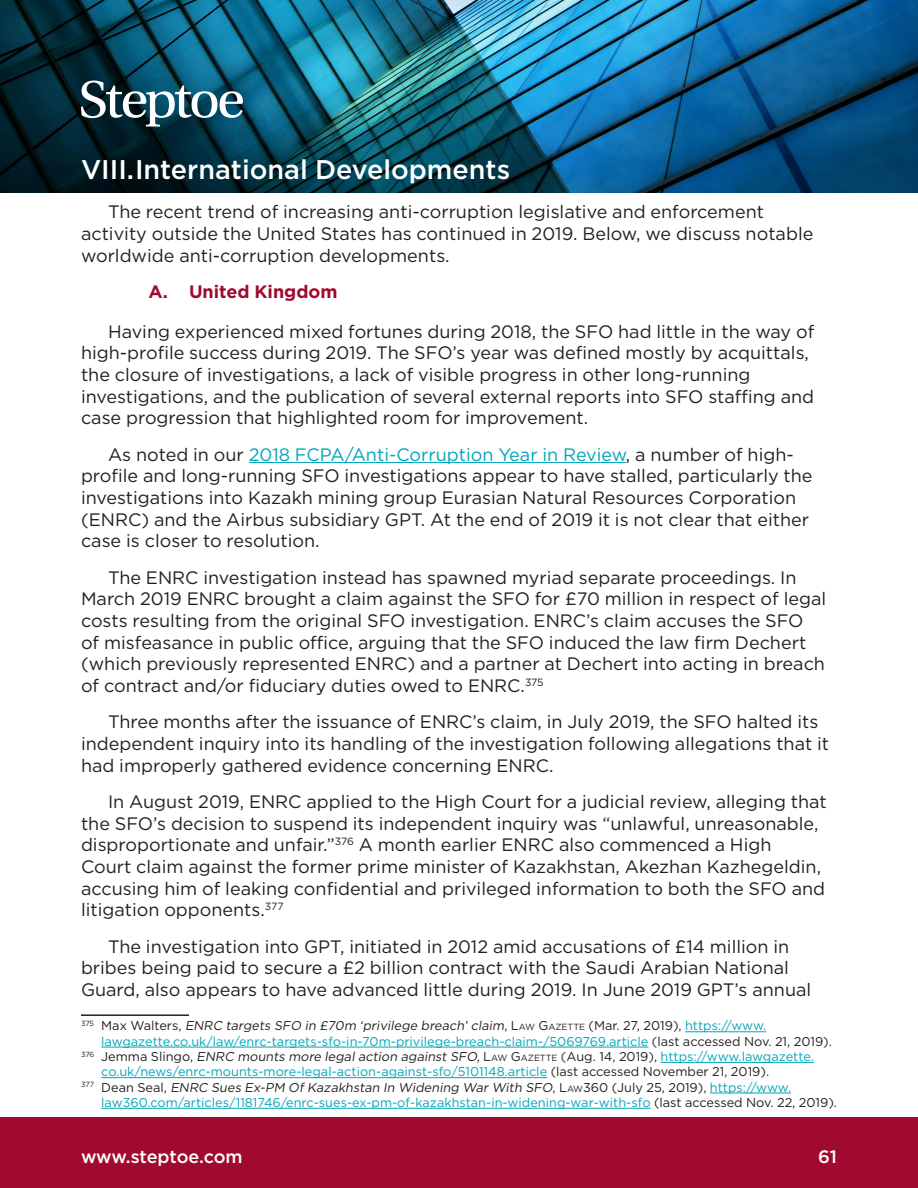
<style>
.page{position:relative;width:918px;height:1188px;background:#fff}
.page>*{position:absolute;margin:0;border:0;box-sizing:border-box;transform-origin:0 0}
.t1{font:500 27px "Gotham";color:#fff}
.Body_Text_First_Inde{font:18px/21.6px "Gotham";color:#231f20}
.t2{font:500 18px "Gotham";letter-spacing:-.01em;color:#fff}
.t3{font:700 18px "Gotham";color:#a00a2f}
.Footnote_text{font:12.75px/15.3px "Gotham";color:#00a6b9}
.s1{color:#00a6b9}
.s2{color:#231f20}
.s3{font-style:italic;color:#231f20}
.s4{font-size:8.85px;color:#231f20}
</style>
<div class="page">
<div style="left:0;top:1118px;width:918px;height:70px;background:#a00a2f"></div>
<img style="left:0;top:0;width:918px;height:192px">
<svg style="left:81px;top:81px;width:162px;height:45px"></svg>
<hr style="left:249px;top:462px;width:377px;height:1px;background:#00a6b9">
<hr style="left:81px;top:1014px;width:108px;height:2px;background:#231f20">
<hr style="left:685px;top:1031px;width:81px;height:1px;background:#00a6b9">
<hr style="left:101px;top:1047px;width:547px;height:1px;background:#00a6b9">
<hr style="left:661px;top:1062px;width:153px;height:1px;background:#00a6b9">
<hr style="left:101px;top:1077px;width:446px;height:1px;background:#00a6b9">
<hr style="left:710px;top:1093px;width:81px;height:1px;background:#00a6b9">
<hr style="left:101px;top:1108px;width:550px;height:1px;background:#00a6b9">
<p class="t1" style="left:81px;top:152px;width:431px">VIII.International Developments</p>
<p class="Body_Text_First_Inde" style="left:81px;top:201px;width:734px;text-indent:27px">The recent trend of increasing anti-corruption legislative and enforcement activity outside the United States has continued in 2019. Below, we discuss notable worldwide anti-corruption developments.</p>
<p class="t3" style="left:148px;top:280px;width:191px">A. United Kingdom</p>
<p class="Body_Text_First_Inde" style="left:81px;top:320px;width:735px;text-indent:27px">Having experienced mixed fortunes during 2018, the SFO had little in the way of high-profile success during 2019. The SFO’s year was defined mostly by acquittals, the closure of investigations, a lack of visible progress in other long-running investigations, and the publication of several external reports into SFO staffing and case progression that highlighted room for improvement.</p>
<p class="Body_Text_First_Inde" style="left:81px;top:443px;width:733px;text-indent:27px">As noted in our <span class="s1">2018 FCPA/Anti-Corruption Year in Review</span>, a number of high&shy;profile and long-running SFO investigations appear to have stalled, particularly the investigations into Kazakh mining group Eurasian Natural Resources Corporation (ENRC) and the Airbus subsidiary GPT. At the end of 2019 it is not clear that either case is closer to resolution.</p>
<p class="Body_Text_First_Inde" style="left:81px;top:566px;width:747px;text-indent:27px">The ENRC investigation instead has spawned myriad separate proceedings. In March 2019 ENRC brought a claim against the SFO for £70 million in respect of legal costs resulting from the original SFO investigation. ENRC’s claim accuses the SFO of misfeasance in public office, arguing that the SFO induced the law firm Dechert (which previously represented ENRC) and a partner at Dechert into acting in breach of contract and/or fiduciary duties owed to ENRC.<sup>375</sup></p>
<p class="Body_Text_First_Inde" style="left:81px;top:711px;width:750px;text-indent:27px">Three months after the issuance of ENRC’s claim, in July 2019, the SFO halted its independent inquiry into its handling of the investigation following allegations that it had improperly gathered evidence concerning ENRC.</p>
<p class="Body_Text_First_Inde" style="left:81px;top:791px;width:747px;text-indent:27px">In August 2019, ENRC applied to the High Court for a judicial review, alleging that the SFO’s decision to suspend its independent inquiry was “unlawful, unreasonable, disproportionate and unfair.”<sup>376</sup> A month earlier ENRC also commenced a High<br>Court claim against the former prime minister of Kazakhstan, Akezhan Kazhegeldin, accusing him of leaking confidential and privileged information to both the SFO and litigation opponents.<sup>377</sup></p>
<p class="Body_Text_First_Inde" style="left:81px;top:935px;width:732px;text-indent:27px">The investigation into GPT, initiated in 2012 amid accusations of £14 million in bribes being paid to secure a £2 billion contract with the Saudi Arabian National<br>Guard, also appears to have advanced little during 2019. In June 2019 GPT’s annual</p>
<p class="Footnote_text" style="left:101px;top:1018px;width:732px;text-indent:-20px"><sup>375</sup> <span class="s2">Max Walters,</span> <span class="s3">ENRC targets SFO in £70m ‘privilege breach’ claim</span><span class="s2">,</span> <span class="s2">L</span><span class="s4">AW</span> <span class="s2">G</span><span class="s4">A ZETTE</span> <span class="s2">(Mar. 27, 2019),</span> https://www. lawgazette.co.uk/law/enrc-targets-sfo-in-70m-privilege-breach-claim-/5069769.article <span class="s2">(last accessed Nov. 21, 2019).</span></p>
<p class="Footnote_text" style="left:101px;top:1049px;width:714px;text-indent:-20px"><sup>376</sup> <span class="s2">Jemma Slingo,</span> <span class="s3">ENRC mounts more legal action against SFO,</span><span class="s2">L</span><span class="s4">AW</span> <span class="s2">G</span><span class="s4">AZETTE</span> <span class="s2">(Aug. 14, 2019),</span> https://www.lawgazette. co.uk/news/enrc-mounts-more-legal-action-against-sfo/5101148.article <span class="s2">(last accessed November 21, 2019).</span></p>
<p class="Footnote_text" style="left:101px;top:1079px;width:737px;text-indent:-20px"><sup>3</sup> <sup>7</sup> <sup>7</sup> <span class="s2">D ea n S ea l ,</span> <span class="s3">ENRC Sues Ex-PM Of Kazakhstan In Widening War With SFO</span><span class="s2">,</span> <span class="s2">L</span><span class="s4">AW</span> <span class="s2">3 6 0</span> <span class="s2">(J u l y 2 5, 2 01 9 ) ,</span> h tt ps ://www. law360.com/articles/1181746/enrc-sues-ex-pm-of-kazakhstan-in-widening-war-with-sfo <span class="s2">(last accessed Nov. 22, 2019).</span></p>
<p class="t2" style="left:81px;top:1145px;width:163px">www.steptoe.com</p>
<p class="t2" style="left:818px;top:1145px;width:20px">61</p>
</div>
